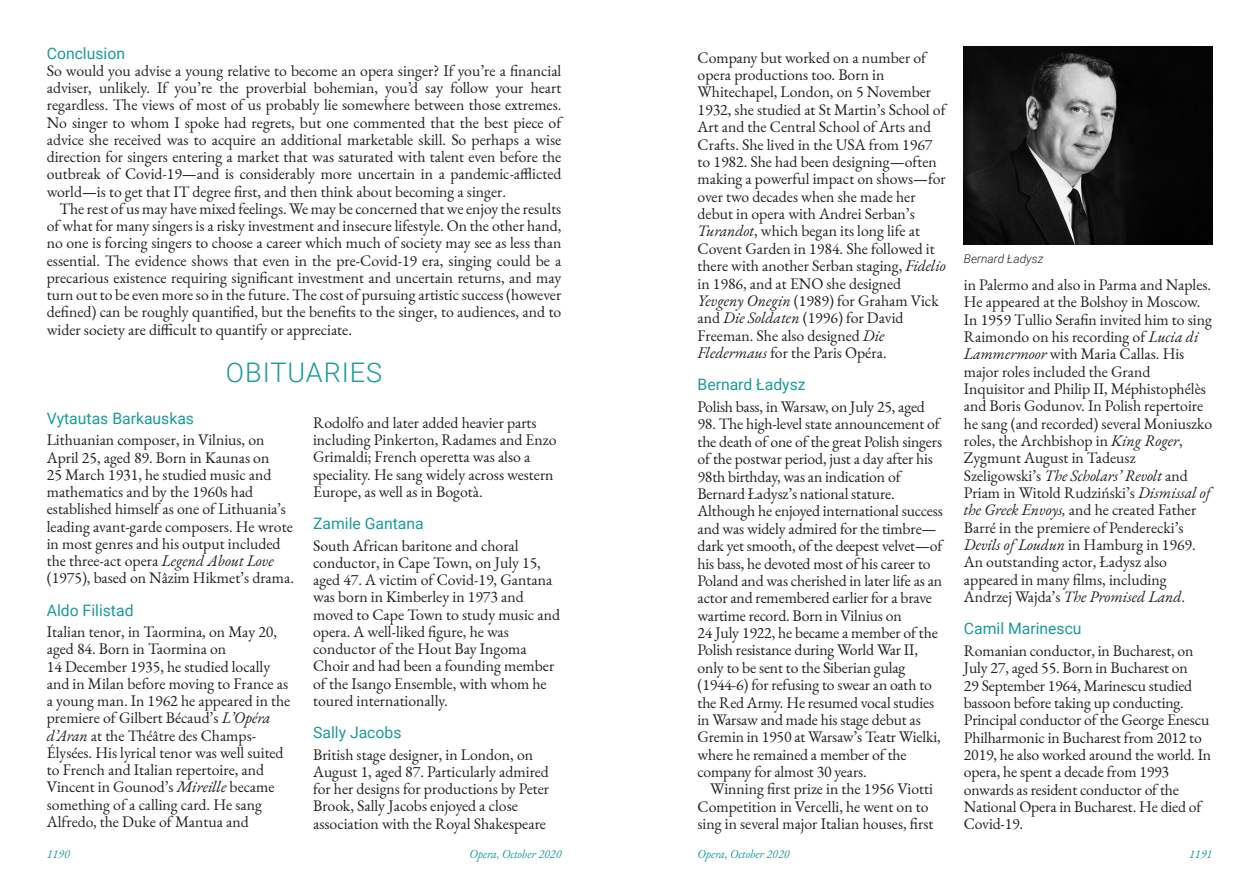
<style>
.page{position:relative;width:1259px;height:893px;background:#fff}
.page>*{position:absolute;margin:0;border:0;box-sizing:border-box;transform-origin:0 0}
._1_3_section_heading{font:300 27px "Roboto";letter-spacing:.035em;color:#1a9a9c}
._2_half_measure_firs{font:15.75px/17.4px "EB Garamond";color:#231f20}
._2_half_measure_body{font:15.75px/17.4px "EB Garamond";color:#231f20}
._1_first_para_review{font:15.75px/17.2px "EB Garamond";color:#231f20;text-align:justify}
._1_body_text{font:15.75px/17.2px "EB Garamond";color:#231f20;text-align:justify}
._2_letter_news_headi{font:15.75px "Roboto";color:#1a9a9c}
._1_review_head_-_cit{font:15.75px "Roboto";color:#1a9a9c}
.t1{font:italic 12px "EB Garamond";color:#1a9a9c}
.photo_caption{font:italic 300 12px "Roboto";color:#231f20}
.s1{font-style:italic}
</style>
<div class="page">
<img style="left:964px;top:47px;width:248px;height:197px">
<p class="_1_review_head_-_cit" style="left:47px;top:42px;width:80px">Conclusion</p>
<p class="_1_first_para_review" style="left:47px;top:62px;width:516px">So would you advise a young relative to become an opera singer? If you’re a financial adviser, unlikely. If you’re the proverbial bohemian, you’d say follow your heart regardless. The views of most of us probably lie somewhere between those extremes.<br>No singer to whom I spoke had regrets, but one commented that the best piece of advice she received was to acquire an additional marketable skill. So perhaps a wise direction for singers entering a market that was saturated with talent even before the outbreak of Covid-19—and is considerably more uncertain in a pandemic-afflicted world—is to get that IT degree first, and then think about becoming a singer.</p>
<p class="_1_body_text" style="left:47px;top:200px;width:516px;text-indent:13px">The rest of us may have mixed feelings. We may be concerned that we enjoy the results of what for many singers is a risky investment and insecure lifestyle. On the other hand, no one is forcing singers to choose a career which much of society may see as less than essential. The evidence shows that even in the pre-Covid-19 era, singing could be a precarious existence requiring significant investment and uncertain returns, and may turn out to be even more so in the future. The cost of pursuing artistic success (however defined) can be roughly quantified, but the benefits to the singer, to audiences, and to wider society are difficult to quantify or appreciate.</p>
<p class="_1_3_section_heading" style="left:226px;top:354px;width:158px">OBITUARIES</p>
<p class="_2_letter_news_headi" style="left:47px;top:407px;width:149px">Vytautas Barkauskas</p>
<p class="_2_half_measure_firs" style="left:47px;top:432px;width:249px">Lithuanian composer, in Vilnius, on April 25, aged 89. Born in Kaunas on<br>25 March 1931, he studied music and mathematics and by the 1960s had established himself as one of Lithuania’s leading avant-garde composers. He wrote in most genres and his output included the three-act opera <span class="s1">Legend About Love </span>(1975), based on Nâzim Hikmet’s drama.</p>
<p class="_2_letter_news_headi" style="left:47px;top:599px;width:88px">Aldo Filistad</p>
<p class="_2_half_measure_firs" style="left:47px;top:623px;width:245px">Italian tenor, in Taormina, on May 20, aged 84. Born in Taormina on<br>14 December 1935, he studied locally and in Milan before moving to France as a young man. In 1962 he appeared in the premiere of Gilbert Bécaud’s <span class="s1">L’Opéra d’Aran</span> at the Théâtre des Champs-Élysées. His lyrical tenor was well suited to French and Italian repertoire, and Vincent in Gounod’s <span class="s1">Mireille</span> became something of a calling card. He sang Alfredo, the Duke of Mantua and</p>
<p class="_2_half_measure_firs" style="left:313px;top:414px;width:245px">Rodolfo and later added heavier parts including Pinkerton, Radames and Enzo Grimaldi; French operetta was also a speciality. He sang widely across western Europe, as well as in Bogotà.</p>
<p class="_2_letter_news_headi" style="left:313px;top:512px;width:112px">Zamile Gantana</p>
<p class="_2_half_measure_firs" style="left:313px;top:537px;width:248px">South African baritone and choral conductor, in Cape Town, on July 15, aged 47. A victim of Covid-19, Gantana was born in Kimberley in 1973 and moved to Cape Town to study music and opera. A well-liked figure, he was conductor of the Hout Bay Ingoma Choir and had been a founding member of the Isango Ensemble, with whom he toured internationally.</p>
<p class="_2_letter_news_headi" style="left:313px;top:721px;width:90px">Sally Jacobs</p>
<p class="_2_half_measure_firs" style="left:313px;top:746px;width:237px">British stage designer, in London, on August 1, aged 87. Particularly admired for her designs for productions by Peter Brook, Sally Jacobs enjoyed a close association with the Royal Shakespeare</p>
<p class="_2_half_measure_firs" style="left:697px;top:49px;width:250px">Company but worked on a number of opera productions too. Born in Whitechapel, London, on 5 November 1932, she studied at St Martin’s School of Art and the Central School of Arts and Crafts. She lived in the USA from 1967 to 1982. She had been designing—often making a powerful impact on shows—for over two decades when she made her debut in opera with Andrei Serban’s <span class="s1">Turandot</span>, which began its long life at Covent Garden in 1984. She followed it there with another Serban staging, <span class="s1">Fidelio </span>in 1986, and at ENO she designed <span class="s1">Yevgeny Onegin</span> (1989) for Graham Vick and <span class="s1">Die Soldaten</span> (1996) for David Freeman. She also designed <span class="s1">Die Fledermaus</span> for the Paris Opéra.</p>
<p class="_2_letter_news_headi" style="left:697px;top:374px;width:110px">Bernard Ładysz</p>
<p class="_2_half_measure_firs" style="left:697px;top:398px;width:229px">Polish bass, in Warsaw, on July 25, aged</p>
<p class="_2_half_measure_firs" style="left:697px;top:416px;width:247px">98. The high-level state announcement of the death of one of the great Polish singers of the postwar period, just a day after his 98th birthday, was an indication of Bernard Ładysz’s national stature.<br>Although he enjoyed international success and was widely admired for the timbre— dark yet smooth, of the deepest velvet—of his bass, he devoted most of his career to Poland and was cherished in later life as an actor and remembered earlier for a brave wartime record. Born in Vilnius on<br>24 July 1922, he became a member of the Polish resistance during World War II, only to be sent to the Siberian gulag (1944-6) for refusing to swear an oath to the Red Army. He resumed vocal studies in Warsaw and made his stage debut as Gremin in 1950 at Warsaw’s Teatr Wielki, where he remained a member of the company for almost 30 years.</p>
<p class="_2_half_measure_body" style="left:697px;top:780px;width:237px;text-indent:13px">Winning first prize in the 1956 Viotti<br>Competition in Vercelli, he went on to sing in several major Italian houses, first</p>
<p class="photo_caption" style="left:964px;top:251px;width:81px">Bernard Ładysz</p>
<p class="_2_half_measure_body" style="left:964px;top:276px;width:250px">in Palermo and also in Parma and Naples.<br>He appeared at the Bolshoy in Moscow.<br>In 1959 Tullio Serafin invited him to sing Raimondo on his recording of <span class="s1">Lucia di Lammermoor</span> with Maria Callas. His major roles included the Grand Inquisitor and Philip II, Méphistophélès and Boris Godunov. In Polish repertoire he sang (and recorded) several Moniuszko roles, the Archbishop in <span class="s1">King Roger</span>, Zygmunt August in Tadeusz Szeligowski’s <span class="s1">The Scholars’ Revolt</span> and Priam in Witold Rudziński’s <span class="s1">Dismissal of the Greek Envoys,</span> and he created Father Barré in the premiere of Penderecki’s <span class="s1">Devils of Loudun</span> in Hamburg in 1969.<br>An outstanding actor, Ładysz also appeared in many films, including Andrzej Wajda’s <span class="s1">The Promised Land</span>.</p>
<p class="_2_letter_news_headi" style="left:964px;top:618px;width:119px">Camil Marinescu</p>
<p class="_2_half_measure_firs" style="left:964px;top:642px;width:249px">Romanian conductor, in Bucharest, on July 27, aged 55. Born in Bucharest on<br>29 September 1964, Marinescu studied bassoon before taking up conducting.<br>Principal conductor of the George Enescu Philharmonic in Bucharest from 2012 to 2019, he also worked around the world. In opera, he spent a decade from 1993 onwards as resident conductor of the National Opera in Bucharest. He died of Covid-19.</p>
<p class="t1" style="left:47px;top:846px;width:25px">1190</p>
<p class="t1" style="left:469px;top:846px;width:94px">Opera, October 2020</p>
<p class="t1" style="left:697px;top:846px;width:94px">Opera, October 2020</p>
<p class="t1" style="left:1189px;top:846px;width:25px">1191</p>
</div>
